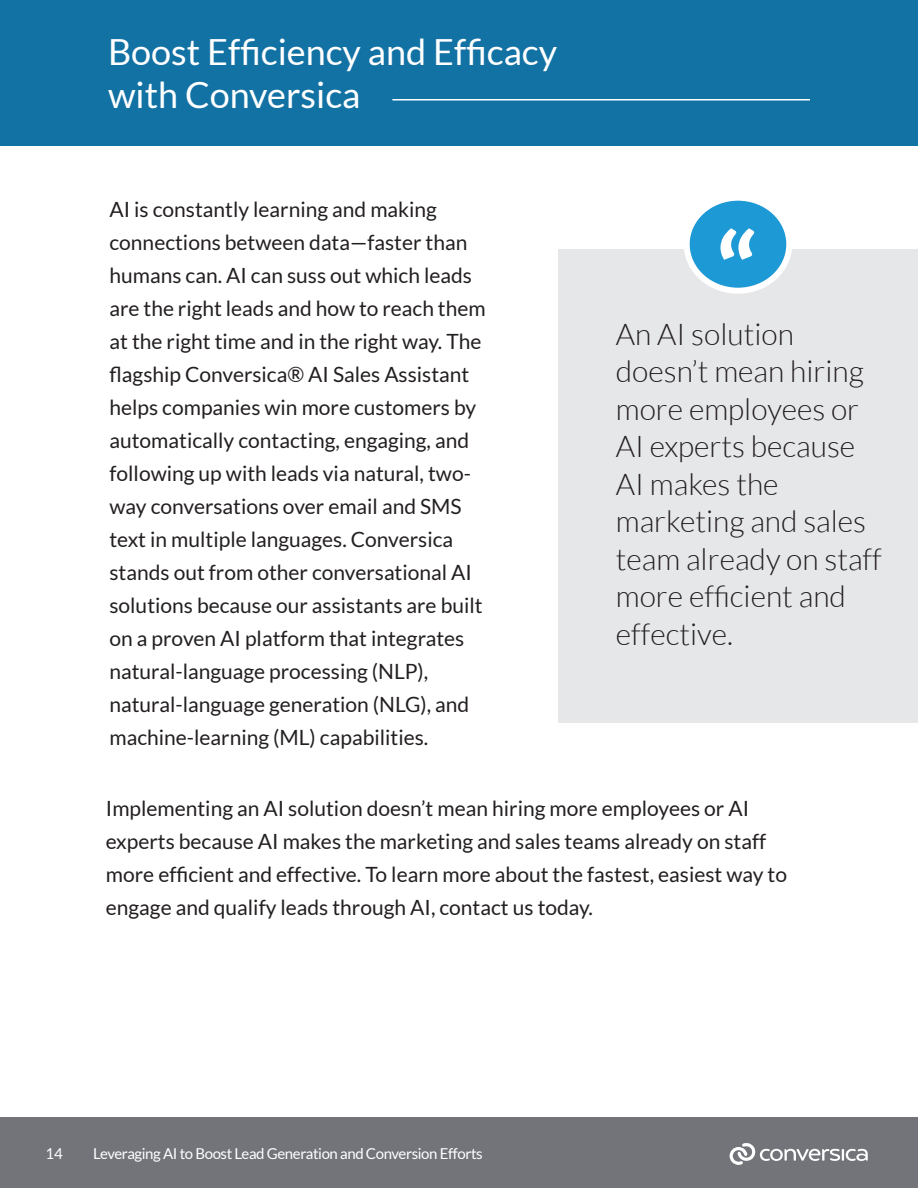
<style>
.page{position:relative;width:918px;height:1188px;background:#fff}
.page>*{position:absolute;margin:0;border:0;box-sizing:border-box;transform-origin:0 0}
.t1{font:700 108px "Lato";color:#fff}
.t2{font:36px/43.2px "Lato";color:#fff}
.t3{font:300 30px/37.5px "Lato";color:#231f20}
.t4{font:21px/33px "Lato";color:#231f20}
.t5{font:15px "Lato";letter-spacing:-.025em;color:#fff}
</style>
<div class="page">
<div style="left:0;top:1118px;width:918px;height:70px;background:#72747a"></div>
<svg style="left:730px;top:1143px;width:138px;height:22px"></svg>
<div style="left:0;top:0;width:918px;height:108px;background:#1372a4"></div>
<hr style="left:392px;top:99px;width:418px;height:1px;background:#fff">
<div style="left:0;top:104px;width:918px;height:42px;background:#1372a4"></div>
<div style="left:558px;top:249px;width:360px;height:473px;background:#e6e7e9"></div>
<div style="left:687px;top:198px;width:102px;height:93px;background:#1d99d6;border-radius:50%"></div>
<div style="left:684px;top:195px;width:108px;height:99px;border:6px solid #fff;border-radius:50%"></div>
<p class="t2" style="left:108px;top:30px;width:451px">Boost Efficiency and Efficacy with Conversica</p>
<p class="t4" style="left:110px;top:192px;width:378px">AI is constantly learning and making connections between data—faster than humans can. AI can suss out which leads are the right leads and how to reach them at the right time and in the right way. The flagship Conversica® AI Sales Assistant helps companies win more customers by automatically contacting, engaging, and following up with leads via natural, two&shy;way conversations over email and SMS text in multiple languages. Conversica stands out from other conversational AI solutions because our assistants are built on a proven AI platform that integrates natural-language processing (NLP), natural-language generation (NLG), and machine-learning (ML) capabilities.</p>
<p class="t1" style="left:715px;top:211px;width:44px">“</p>
<p class="t3" style="left:616px;top:315px;width:268px">An AI solution doesn’t mean hiring more employees or<br>AI experts because<br>AI makes the marketing and sales team already on staff more efficient and effective.</p>
<p class="t4" style="left:106px;top:792px;width:683px">Implementing an AI solution doesn’t mean hiring more employees or AI experts because AI makes the marketing and sales teams already on staff more efficient and effective. To learn more about the fastest, easiest way to engage and qualify leads through AI, contact us today.</p>
<p class="t5" style="left:46px;top:1145px;width:19px">14</p>
<p class="t5" style="left:93px;top:1145px;width:391px">Leveraging AI to Boost Lead Generation and Conversion Efforts</p>
</div>
